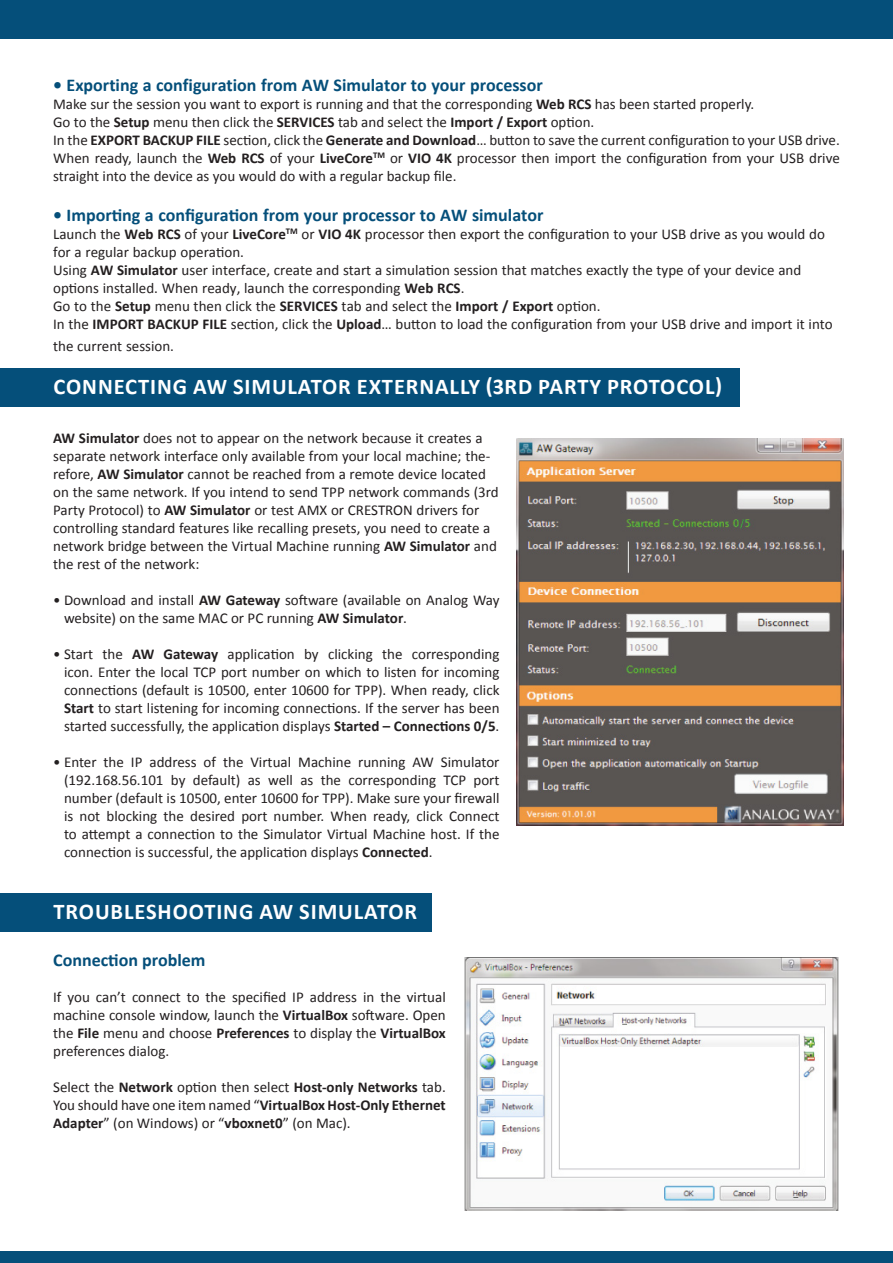
<style>
.page{position:relative;width:893px;height:1263px;background:#fff}
.page>*{position:absolute;margin:0;border:0;box-sizing:border-box;transform-origin:0 0}
.t1{font:700 22.5px "Calibri";letter-spacing:.04em;color:#fff}
.calibri-noir-12{font:700 18px "Calibri";color:#054f7a}
.calibri-noir-12-2{font:15px/18px "Calibri";color:#231f20}
.s1{font-weight:700}
</style>
<div class="page">
<div style="left:0;top:0;width:893px;height:39px;background:#054f7a"></div>
<div style="left:0;top:1251px;width:893px;height:12px;background:#054f7a"></div>
<div style="left:0;top:368px;width:740px;height:38px;background:#054f7a"></div>
<img style="left:517px;top:438px;width:326px;height:387px">
<div style="left:0;top:893px;width:432px;height:38px;background:#054f7a"></div>
<img style="left:464px;top:957px;width:375px;height:254px">
<p class="calibri-noir-12" style="left:53px;top:74px;width:491px">• Exporting a configuration from AW Simulator to your processor</p>
<p class="calibri-noir-12-2" style="left:53px;top:95px;width:703px">Make sur the session you want to export is running and that the corresponding <span class="s1">Web RCS</span> has been started properly.</p>
<p class="calibri-noir-12-2" style="left:53px;top:113px;width:543px">Go to the <span class="s1">Setup</span> menu then click the <span class="s1">SERVICES</span> tab and select the <span class="s1">Import / Export</span> option.</p>
<p class="calibri-noir-12-2" style="left:53px;top:131px;width:788px">In the <span class="s1">EXPORT BACKUP FILE</span> section, click the <span class="s1">Generate and Download</span>… button to save the current configuration to your USB drive.</p>
<p class="calibri-noir-12-2" style="left:53px;top:149px;width:788px">When ready, launch the <span class="s1">Web RCS</span> of your <span class="s1">LiveCore</span><sup>TM</sup> or <span class="s1">VIO 4K</span> processor then import the configuration from your USB drive straight into the device as you would do with a regular backup file.</p>
<p class="calibri-noir-12" style="left:53px;top:204px;width:492px">• Importing a configuration from your processor to AW simulator</p>
<p class="calibri-noir-12-2" style="left:53px;top:225px;width:773px">Launch the <span class="s1">Web RCS</span> of your <span class="s1">LiveCore</span><sup>TM</sup> or <span class="s1">VIO 4K</span> processor then export the configuration to your USB drive as you would do for a regular backup operation.</p>
<p class="calibri-noir-12-2" style="left:53px;top:261px;width:750px">Using <span class="s1">AW Simulator</span> user interface, create and start a simulation session that matches exactly the type of your device and options installed. When ready, launch the corresponding <span class="s1">Web RCS</span>.</p>
<p class="calibri-noir-12-2" style="left:53px;top:297px;width:549px">Go to the <span class="s1">Setup</span> menu then click the <span class="s1">SERVICES</span> tab and select the <span class="s1">Import / Export</span> option.</p>
<p class="calibri-noir-12-2" style="left:53px;top:313px;width:781px;line-height:21.6px">In the <span class="s1">IMPORT BACKUP FILE</span> section, click the <span class="s1">Upload</span>… button to load the configuration from your USB drive and import it into the current session.</p>
<p class="t1" style="left:54px;top:372px;width:670px">CONNECTING AW SIMULATOR EXTERNALLY (3RD PARTY PROTOCOL)</p>
<p class="calibri-noir-12-2" style="left:53px;top:429px;width:447px"><span class="s1">AW Simulator</span> does not to appear on the network because it creates a separate network interface only available from your local machine; the&shy;refore, <span class="s1">AW Simulator</span> cannot be reached from a remote device located on the same network. If you intend to send TPP network commands (3rd Party Protocol) to <span class="s1">AW Simulator</span> or test AMX or CRESTRON drivers for controlling standard features like recalling presets, you need to create a network bridge between the Virtual Machine running <span class="s1">AW Simulator</span> and the rest of the network:</p>
<p class="calibri-noir-12-2" style="left:64px;top:591px;width:437px;text-indent:-11px">• Download and install <span class="s1">AW Gateway</span> software (available on Analog Way website) on the same MAC or PC running <span class="s1">AW Simulator</span>.</p>
<p class="calibri-noir-12-2" style="left:64px;top:645px;width:437px;text-align:justify;text-indent:-11px">• Start the <span class="s1">AW Gateway</span> application by clicking the corresponding icon. Enter the local TCP port number on which to listen for incoming connections (default is 10500, enter 10600 for TPP). When ready, click <span class="s1">Start</span> to start listening for incoming connections. If the server has been started successfully, the application displays <span class="s1">Started – Connections 0/5</span>.</p>
<p class="calibri-noir-12-2" style="left:64px;top:753px;width:437px;text-align:justify;text-indent:-11px">• Enter the IP address of the Virtual Machine running AW Simulator (192.168.56.101 by default) as well as the corresponding TCP port number (default is 10500, enter 10600 for TPP). Make sure your firewall is not blocking the desired port number. When ready, click Connect to attempt a connection to the Simulator Virtual Machine host. If the connection is successful, the application displays <span class="s1">Connected</span>.</p>
<p class="t1" style="left:54px;top:897px;width:365px">TROUBLESHOOTING AW SIMULATOR</p>
<p class="calibri-noir-12" style="left:53px;top:948px;width:154px">Connection problem</p>
<p class="calibri-noir-12-2" style="left:53px;top:988px;width:394px;text-align:justify">If you can’t connect to the specified IP address in the virtual machine console window, launch the <span class="s1">VirtualBox</span> software. Open the <span class="s1">File</span> menu and choose <span class="s1">Preferences</span> to display the <span class="s1">VirtualBox </span>preferences dialog.</p>
<p class="calibri-noir-12-2" style="left:53px;top:1078px;width:394px;text-align:justify">Select the <span class="s1">Network</span> option then select <span class="s1">Host-only Networks</span> tab.<br>You should have one item named “<span class="s1">VirtualBox Host-Only Ethernet Adapter</span>” (on Windows) or “<span class="s1">vboxnet0</span>” (on Mac).</p>
</div>
